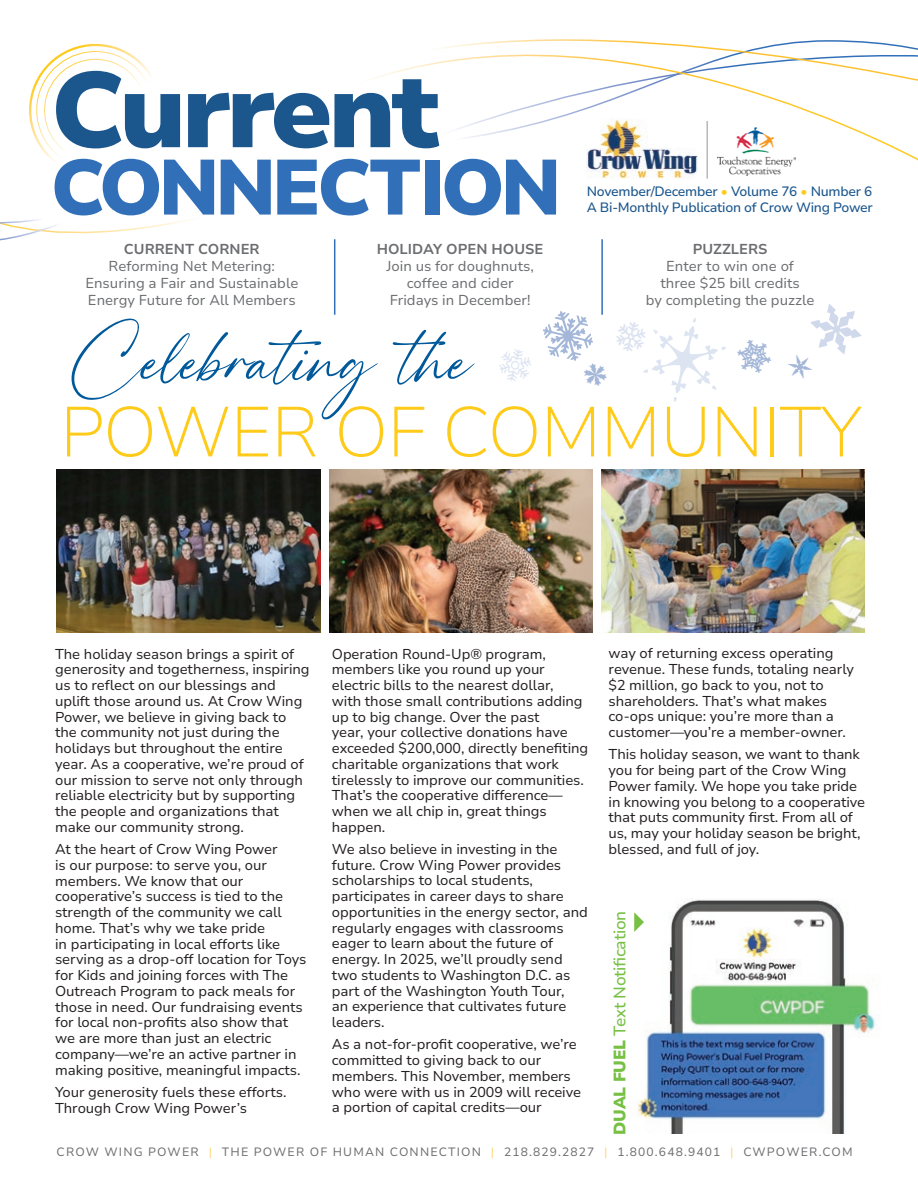
<style>
.page{position:relative;width:918px;height:1188px;background:#fff}
.page>*{position:absolute;margin:0;border:0;box-sizing:border-box;transform-origin:0 0}
.t1{font:900 106.65px "Nunito Sans 10 pt";letter-spacing:-.04em;color:#1b568d}
.t2{font:101.55px "High Spirited";color:#00599b}
.t3{font:900 77.85px "Nunito Sans 10 pt";letter-spacing:-.06em;color:#3170b8}
.t4{font:200 70.5px "Nunito Sans 10 pt";letter-spacing:-.02em;color:#fecb1b}
.t5{font:500 16.65px "Nunito Sans 10 pt";letter-spacing:-.02em;color:#76c043}
.t6{font:14.25px/15.8px "Nunito Sans 10 pt";letter-spacing:-.005em;color:#231f20}
.t7{font:14.25px/17.1px "Nunito Sans 10 pt";color:#6c6d70;text-align:center}
.t8{font:700 14.25px "Nunito Sans 10 pt";color:#6c6d70}
.t9{font:500 13.5px/16.2px "Nunito Sans 10 pt";letter-spacing:-.02em;color:#1b568d}
.t10{font:12px "Nunito Sans 10 pt";letter-spacing:.095em;color:#6c6d70}
.s1{color:#fecb1b}
.s2{font-weight:900}
.s3{color:#fed76f}
</style>
<div class="page">
<svg style="left:0;top:39px;width:918px;height:253px"></svg>
<img style="left:587px;top:118px;width:110px;height:61px">
<img style="left:717px;top:128px;width:78px;height:47px">
<hr style="left:707px;top:121px;width:1px;height:58px;background:#939598">
<hr style="left:334px;top:239px;width:1px;height:76px;background:#3170b8">
<hr style="left:601px;top:239px;width:2px;height:76px;background:#3170b8">
<img style="left:57px;top:470px;width:264px;height:163px">
<img style="left:330px;top:470px;width:263px;height:163px">
<img style="left:601px;top:470px;width:264px;height:163px">
<img style="left:637px;top:899px;width:239px;height:235px">
<svg style="left:634px;top:912px;width:10px;height:20px"></svg>
<h1 class="t1" style="left:51px;top:33px;width:391px">Current</h1>
<h3 class="t3" style="left:51px;top:132px;width:513px">CONNECTION</h3>
<p class="t8" style="left:124px;top:239px;width:137px">CURRENT CORNER</p>
<p class="t7" style="left:85px;top:257px;width:215px">Reforming Net Metering:<br>Ensuring a Fair and Sustainable<br>Energy Future for All Members</p>
<p class="t8" style="left:377px;top:239px;width:168px">HOLIDAY OPEN HOUSE</p>
<p class="t7" style="left:386px;top:257px;width:149px">Join us for doughnuts, coffee and cider<br>Fridays in December!</p>
<p class="t9" style="left:587px;top:183px;width:288px">November/December <span class="s1">•</span> Volume 76 <span class="s1">•</span> Number 6<br>A Bi-Monthly Publication of Crow Wing Power</p>
<p class="t8" style="left:693px;top:239px;width:76px">PUZZLERS</p>
<p class="t7" style="left:646px;top:257px;width:170px">Enter to win one of<br>three $25 bill credits<br>by completing the puzzle</p>
<h2 class="t2" style="left:67px;top:306px;width:405px">Celebrating the</h2>
<h3 class="t4" style="left:60px;top:383px;width:804px">POWER OF COMMUNITY</h3>
<p class="t6" style="left:55px;top:645px;width:256px">The holiday season brings a spirit of generosity and togetherness, inspiring us to reflect on our blessings and uplift those around us. At Crow Wing Power, we believe in giving back to the community not just during the holidays but throughout the entire year. As a cooperative, we’re proud of our mission to serve not only through reliable electricity but by supporting the people and organizations that make our community strong.</p>
<p class="t6" style="left:55px;top:841px;width:253px">At the heart of Crow Wing Power<br>is our purpose: to serve you, our members. We know that our cooperative’s success is tied to the strength of the community we call home. That’s why we take pride<br>in participating in local efforts like serving as a drop-off location for Toys for Kids and joining forces with The Outreach Program to pack meals for those in need. Our fundraising events for local non-profits also show that we are more than just an electric company—we’re an active partner in making positive, meaningful impacts.</p>
<p class="t6" style="left:55px;top:1083px;width:233px">Your generosity fuels these efforts.<br>Through Crow Wing Power’s</p>
<p class="t6" style="left:332px;top:645px;width:258px">Operation Round-Up® program, members like you round up your electric bills to the nearest dollar,<br>with those small contributions adding up to big change. Over the past<br>year, your collective donations have exceeded $200,000, directly benefiting charitable organizations that work tirelessly to improve our communities.<br>That’s the cooperative difference— when we all chip in, great things happen.</p>
<p class="t6" style="left:332px;top:841px;width:257px">We also believe in investing in the future. Crow Wing Power provides scholarships to local students, participates in career days to share opportunities in the energy sector, and regularly engages with classrooms eager to learn about the future of energy. In 2025, we’ll proudly send two students to Washington D.C. as part of the Washington Youth Tour,<br>an experience that cultivates future leaders.</p>
<p class="t6" style="left:332px;top:1036px;width:251px">As a not-for-profit cooperative, we’re committed to giving back to our members. This November, members who were with us in 2009 will receive a portion of capital credits—our</p>
<p class="t6" style="left:609px;top:645px;width:247px">way of returning excess operating revenue. These funds, totaling nearly $2 million, go back to you, not to shareholders. That’s what makes co-ops unique: you’re more than a customer—you’re a member-owner.</p>
<p class="t6" style="left:609px;top:746px;width:258px">This holiday season, we want to thank you for being part of the Crow Wing Power family. We hope you take pride in knowing you belong to a cooperative that puts community first. From all of us, may your holiday season be bright, blessed, and full of joy.</p>
<p class="t5" style="left:608px;top:1135px;width:225px;rotate:-90deg"><span class="s2">DUAL FUEL</span> Text Notification</p>
<p class="t10" style="left:57px;top:1143px;width:798px">CROW WING POWER <span class="s3">|</span> THE POWER OF HUMAN CONNECTION <span class="s3">|</span> 218.829.2827 <span class="s3">|</span> 1.800.648.9401 <span class="s3">|</span> CWPOWER.COM</p>
</div>
